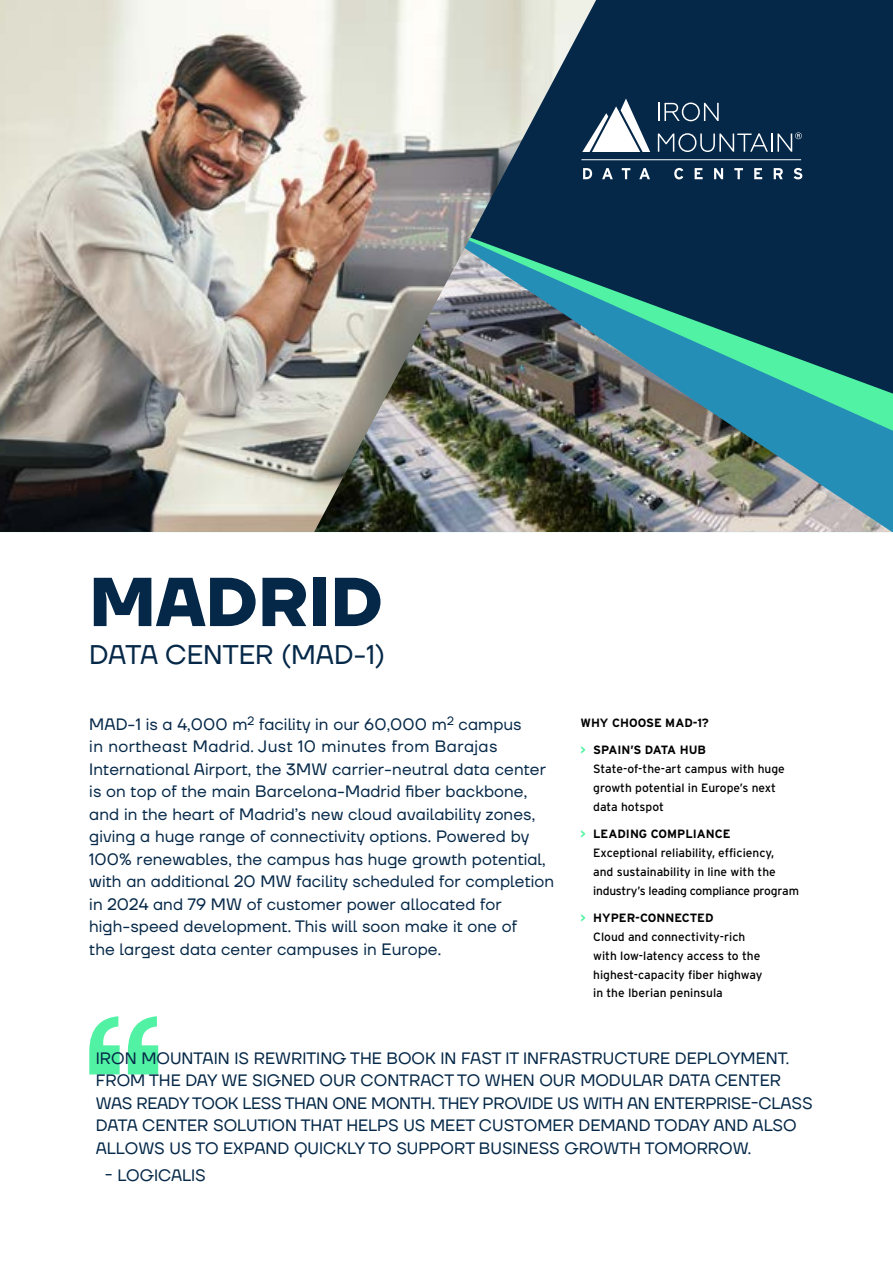
<style>
.page{position:relative;width:893px;height:1263px;background:#fff}
.page>*{position:absolute;margin:0;border:0;box-sizing:border-box;transform-origin:0 0}
.t1{font:700 69px "TT Firs Neue";color:#052848}
.t2{font:27px "TT Firs Neue";color:#052848}
.t3{font:16.5px/22.5px "TT Firs Neue";letter-spacing:.005em;color:#052848}
.t4{font:12px/18.8px "Interstate";color:#000}
.t5{font:700 12px "Interstate";color:#000}
.s1{font-weight:700;color:#51f2a4}
.s2{font-weight:700}
</style>
<div class="page">
<div style="left:0;top:0;width:893px;height:532px;background:#052848"></div>
<svg style="left:602px;top:168px;width:11px;height:11px"></svg>
<svg style="left:622px;top:168px;width:8px;height:11px"></svg>
<svg style="left:639px;top:168px;width:11px;height:11px"></svg>
<svg style="left:674px;top:168px;width:9px;height:11px"></svg>
<svg style="left:695px;top:168px;width:8px;height:11px"></svg>
<svg style="left:714px;top:168px;width:9px;height:11px"></svg>
<svg style="left:734px;top:168px;width:9px;height:11px"></svg>
<svg style="left:754px;top:168px;width:8px;height:11px"></svg>
<svg style="left:774px;top:168px;width:9px;height:11px"></svg>
<svg style="left:794px;top:168px;width:8px;height:11px"></svg>
<hr style="left:581px;top:159px;width:220px;height:1px;background:#fff">
<svg style="left:596px;top:99px;width:54px;height:53px"></svg>
<svg style="left:658px;top:103px;width:61px;height:18px"></svg>
<svg style="left:658px;top:132px;width:144px;height:20px"></svg>
<img style="left:596px;top:284px;width:296px;height:248px">
<img style="left:0;top:0;width:596px;height:532px">
<svg style="left:128px;top:1016px;width:30px;height:58px"></svg>
<svg style="left:89px;top:1016px;width:31px;height:58px"></svg>
<h1 class="t1" style="left:89px;top:555px;width:295px">MADRID</h1>
<h2 class="t2" style="left:89px;top:636px;width:297px">DATA CENTER (MAD-1)</h2>
<p class="t3" style="left:89px;top:712px;width:466px">MAD-1 is a 4,000 m<sup>2</sup> facility in our 60,000 m<sup>2</sup> campus<br>in northeast Madrid. Just 10 minutes from Barajas International Airport, the 3MW carrier-neutral data center is on top of the main Barcelona-Madrid fiber backbone, and in the heart of Madrid’s new cloud availability zones, giving a huge range of connectivity options. Powered by 100% renewables, the campus has huge growth potential, with an additional 20 MW facility scheduled for completion in 2024 and 79 MW of customer power allocated for high-speed development. This will soon make it one of<br>the largest data center campuses in Europe.</p>
<p class="t5" style="left:580px;top:716px;width:130px">WHY CHOOSE MAD-1?</p>
<p class="t4" style="left:593px;top:741px;width:193px;text-indent:-13px"><span class="s1">&gt;</span> <span class="s2">SPAIN’S DATA HUB<br></span>State-of-the-art campus with huge growth potential in Europe’s next data hotspot</p>
<p class="t4" style="left:593px;top:825px;width:207px;text-indent:-13px"><span class="s1">&gt;</span> <span class="s2">LEADING COMPLIANCE<br></span>Exceptional reliability, efficiency,<br>and sustainability in line with the industry’s leading compliance program</p>
<p class="t4" style="left:593px;top:909px;width:171px;text-indent:-13px"><span class="s1">&gt;</span> <span class="s2">HYPER-CONNECTED<br></span>Cloud and connectivity-rich with low-latency access to the highest-capacity fiber highway in the Iberian peninsula</p>
<p class="t3" style="left:96px;top:1047px;width:718px">IRON MOUNTAIN IS REWRITING THE BOOK IN FAST IT INFRASTRUCTURE DEPLOYMENT.<br>FROM THE DAY WE SIGNED OUR CONTRACT TO WHEN OUR MODULAR DATA CENTER WAS READY TOOK LESS THAN ONE MONTH. THEY PROVIDE US WITH AN ENTERPRISE-CLASS DATA CENTER SOLUTION THAT HELPS US MEET CUSTOMER DEMAND TODAY AND ALSO ALLOWS US TO EXPAND QUICKLY TO SUPPORT BUSINESS GROWTH TOMORROW.</p>
<p class="t3" style="left:105px;top:1164px;width:102px">- LOGICALIS</p>
</div>
